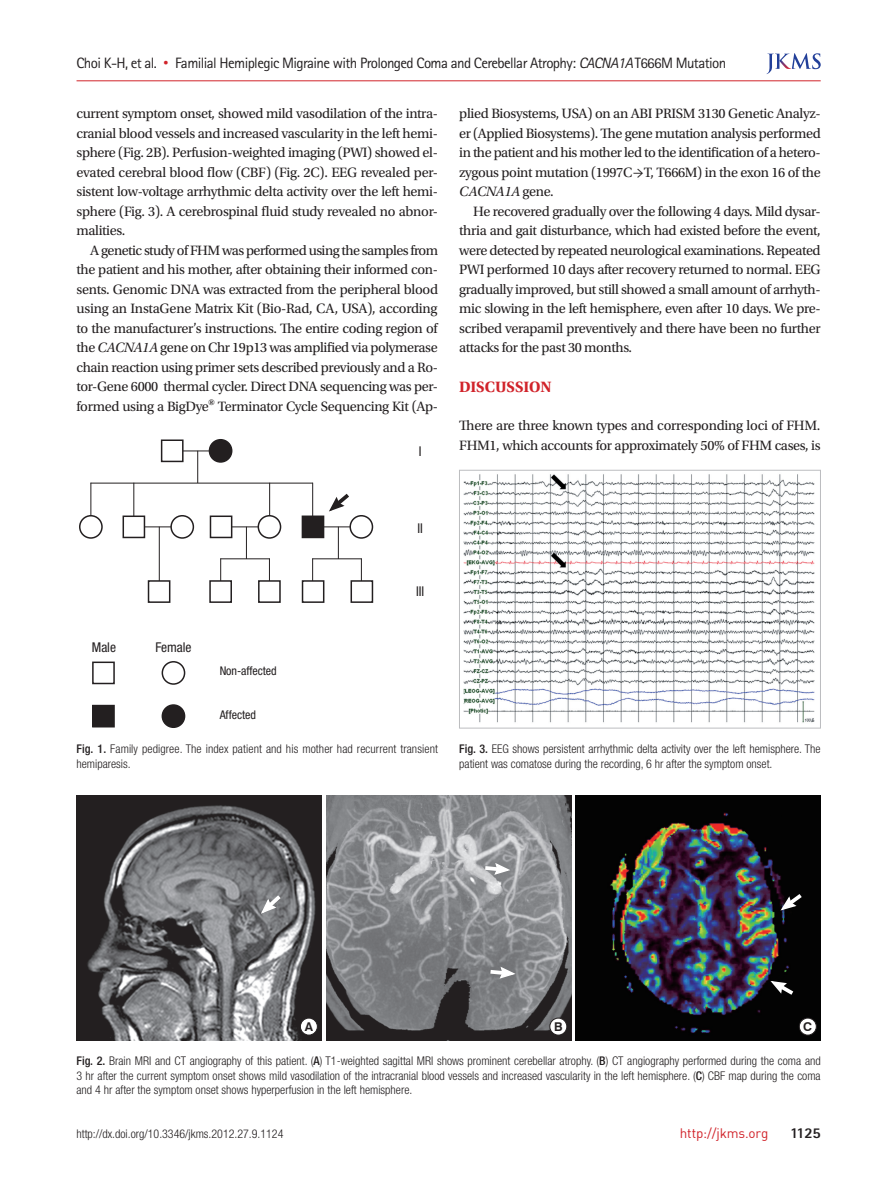
<style>
.page{position:relative;width:893px;height:1191px;background:#fff}
.page>*{position:absolute;margin:0;border:0;box-sizing:border-box;transform-origin:0 0}
.t1{font:700 15.75px "Utopia Std";letter-spacing:-.01em;color:#d1232a}
.t2{font:15px "Rotis Sans Serif Std";letter-spacing:-.04em;color:#231f20}
.t3{font:800 15px "Rotis Sans Serif Std";color:#231f20}
.t4{font:14.25px/19.5px "Utopia Std";letter-spacing:-.025em;color:#231f20;text-align:justify}
.t5{font:condensed 13.5px "Helvetica Neue LT Std";letter-spacing:-.005em;color:#231f20}
.t6{font:13.5px "Dinreg";letter-spacing:-.01em;color:#d1232a}
.t7{font:700 12.15px "Swiss 721 BT";color:#231f20}
.t8{font:300 condensed 12px/14.4px "Helvetica Neue LT Std";color:#231f20}
.t9{font:condensed 12px "Helvetica Neue LT Std";letter-spacing:-.005em;color:#231f20}
.s1{font-family:"Dotum";color:#d1232a}
.s2{font-style:italic}
.s3{font-weight:500}
</style>
<div class="page">
<hr style="left:77px;top:80px;width:744px;height:1px;background:#d1232a">
<svg style="left:766px;top:53px;width:55px;height:21px"></svg>
<img style="left:77px;top:795px;width:245px;height:245px">
<div style="left:300px;top:1018px;width:17px;height:17px;background:#fff;border-radius:50%"></div>
<div style="left:300px;top:1017px;width:18px;height:18px;border:1px solid #231f20;border-radius:50%"></div>
<img style="left:575px;top:795px;width:246px;height:245px">
<div style="left:799px;top:1018px;width:17px;height:17px;background:#fff;border-radius:50%"></div>
<div style="left:799px;top:1017px;width:17px;height:18px;border:1px solid #231f20;border-radius:50%"></div>
<img style="left:326px;top:795px;width:245px;height:245px">
<div style="left:550px;top:1018px;width:17px;height:17px;background:#fff;border-radius:50%"></div>
<div style="left:550px;top:1017px;width:17px;height:18px;border:1px solid #231f20;border-radius:50%"></div>
<svg style="left:260px;top:891px;width:25px;height:23px"></svg>
<svg style="left:481px;top:861px;width:29px;height:15px"></svg>
<svg style="left:486px;top:965px;width:29px;height:14px"></svg>
<svg style="left:780px;top:890px;width:26px;height:21px"></svg>
<svg style="left:770px;top:979px;width:27px;height:19px"></svg>
<div style="left:302px;top:516px;width:22px;height:21px;background:#231f20"></div>
<div style="left:302px;top:515px;width:22px;height:23px;border:2px solid #231f20"></div>
<div style="left:209px;top:440px;width:23px;height:22px;background:#231f20;border-radius:50%"></div>
<div style="left:209px;top:439px;width:23px;height:24px;border:2px solid #231f20;border-radius:50%"></div>
<div style="left:162px;top:661px;width:23px;height:24px;border:2px solid #231f20;border-radius:50%"></div>
<div style="left:162px;top:705px;width:23px;height:22px;background:#231f20;border-radius:50%"></div>
<div style="left:162px;top:704px;width:23px;height:24px;border:2px solid #231f20;border-radius:50%"></div>
<hr style="left:90px;top:483px;width:223px;height:1px;background:#231f20">
<hr style="left:220px;top:558px;width:50px;height:1px;background:#231f20">
<hr style="left:312px;top:558px;width:50px;height:1px;background:#231f20">
<hr style="left:90px;top:483px;width:1px;height:50px;background:#231f20">
<hr style="left:220px;top:558px;width:1px;height:37px;background:#231f20">
<hr style="left:312px;top:558px;width:1px;height:37px;background:#231f20">
<hr style="left:269px;top:558px;width:1px;height:37px;background:#231f20">
<hr style="left:361px;top:558px;width:1px;height:37px;background:#231f20">
<hr style="left:133px;top:483px;width:1px;height:50px;background:#231f20">
<hr style="left:197px;top:451px;width:1px;height:32px;background:#231f20">
<hr style="left:159px;top:527px;width:1px;height:68px;background:#231f20">
<hr style="left:246px;top:527px;width:1px;height:32px;background:#231f20">
<hr style="left:338px;top:527px;width:1px;height:32px;background:#231f20">
<hr style="left:181px;top:450px;width:31px;height:1px;background:#231f20">
<hr style="left:143px;top:526px;width:30px;height:1px;background:#231f20">
<hr style="left:230px;top:526px;width:30px;height:1px;background:#231f20">
<hr style="left:322px;top:526px;width:30px;height:1px;background:#231f20">
<hr style="left:269px;top:483px;width:1px;height:50px;background:#231f20">
<hr style="left:312px;top:483px;width:1px;height:50px;background:#231f20">
<div style="left:161px;top:439px;width:23px;height:23px;border:2px solid #231f20"></div>
<div style="left:123px;top:516px;width:21px;height:21px;background:#fff"></div>
<div style="left:123px;top:515px;width:22px;height:23px;border:2px solid #231f20"></div>
<div style="left:92px;top:661px;width:23px;height:23px;border:2px solid #231f20"></div>
<div style="left:93px;top:705px;width:21px;height:21px;background:#231f20"></div>
<div style="left:92px;top:705px;width:23px;height:22px;border:2px solid #231f20"></div>
<div style="left:210px;top:515px;width:22px;height:23px;border:2px solid #231f20"></div>
<div style="left:170px;top:515px;width:24px;height:24px;border:2px solid #231f20;border-radius:50%"></div>
<div style="left:258px;top:516px;width:23px;height:22px;background:#fff;border-radius:50%"></div>
<div style="left:258px;top:515px;width:23px;height:24px;border:2px solid #231f20;border-radius:50%"></div>
<div style="left:349px;top:515px;width:24px;height:24px;border:2px solid #231f20;border-radius:50%"></div>
<div style="left:149px;top:581px;width:21px;height:21px;background:#fff"></div>
<div style="left:148px;top:580px;width:22px;height:23px;border:2px solid #231f20"></div>
<div style="left:210px;top:581px;width:21px;height:21px;background:#fff"></div>
<div style="left:209px;top:580px;width:23px;height:23px;border:2px solid #231f20"></div>
<div style="left:302px;top:581px;width:22px;height:21px;background:#fff"></div>
<div style="left:302px;top:580px;width:22px;height:23px;border:2px solid #231f20"></div>
<div style="left:259px;top:581px;width:21px;height:21px;background:#fff"></div>
<div style="left:258px;top:580px;width:23px;height:23px;border:2px solid #231f20"></div>
<div style="left:351px;top:581px;width:21px;height:21px;background:#fff"></div>
<div style="left:350px;top:580px;width:23px;height:23px;border:2px solid #231f20"></div>
<svg style="left:329px;top:493px;width:20px;height:19px"></svg>
<img style="left:463px;top:474px;width:352px;height:249px">
<div style="left:459px;top:470px;width:362px;height:258px;border:1px solid #bcbdc0"></div>
<div style="left:80px;top:516px;width:22px;height:22px;background:#fff;border-radius:50%"></div>
<div style="left:79px;top:515px;width:24px;height:24px;border:2px solid #231f20;border-radius:50%"></div>
<p class="t2" style="left:77px;top:54px;width:651px">Choi K-H, et al. <span class="s1">•</span> Familial Hemiplegic Migraine with Prolonged Coma and Cerebellar Atrophy: <span class="s2">CACNA1A</span> T666M Mutation</p>
<p class="t4" style="left:77px;top:104px;width:363px">current symptom onset, showed mild vasodilation of the intra&shy;cranial blood vessels and increased vascularity in the left hemi&shy;sphere (Fig. 2B). Perfusion-weighted imaging (PWI) showed el&shy;evated cerebral blood flow (CBF) (Fig. 2C). EEG revealed per&shy;sistent low-voltage arrhythmic delta activity over the left hemi&shy;sphere (Fig. 3). A cerebrospinal fluid study revealed no abnor&shy;malities.</p>
<p class="t4" style="left:77px;top:240px;width:363px;text-indent:14px">A genetic study of FHM was performed using the samples from the patient and his mother, after obtaining their informed con&shy;sents. Genomic DNA was extracted from the peripheral blood using an InstaGene Matrix Kit (Bio-Rad, CA, USA), according to the manufacturer’s instructions. The entire coding region of the <span class="s2">CACNA1A</span> gene on Chr 19p13 was amplified via polymerase chain reaction using primer sets described previously and a Ro&shy;tor-Gene 6000 thermal cycler. Direct DNA sequencing was per&shy;formed using a BigDye<sup>®</sup> Terminator Cycle Sequencing Kit (Ap-</p>
<p class="t5" style="left:419px;top:443px;width:4px">I</p>
<p class="t4" style="left:459px;top:104px;width:363px">plied Biosystems, USA) on an ABI PRISM 3130 Genetic Analyz&shy;er (Applied Biosystems). The gene mutation analysis performed in the patient and his mother led to the identification of a hetero&shy;zygous point mutation (1997C→T, T666M) in the exon 16 of the <span class="s2">CACNA1A</span> gene.</p>
<p class="t4" style="left:459px;top:201px;width:363px;text-indent:14px">He recovered gradually over the following 4 days. Mild dysar&shy;thria and gait disturbance, which had existed before the event, were detected by repeated neurological examinations. Repeated PWI performed 10 days after recovery returned to normal. EEG gradually improved, but still showed a small amount of arrhyth&shy;mic slowing in the left hemisphere, even after 10 days. We pre&shy;scribed verapamil preventively and there have been no further attacks for the past 30 months.</p>
<p class="t1" style="left:459px;top:378px;width:94px">DISCUSSION</p>
<p class="t4" style="left:459px;top:416px;width:363px">There are three known types and corresponding loci of FHM.<br>FHM1, which accounts for approximately 50% of FHM cases, is</p>
<p class="t5" style="left:92px;top:639px;width:26px">Male</p>
<p class="t5" style="left:156px;top:639px;width:37px">Female</p>
<p class="t5" style="left:417px;top:520px;width:7px">II</p>
<p class="t5" style="left:416px;top:584px;width:10px">III</p>
<p class="t9" style="left:220px;top:664px;width:59px">Non-affected</p>
<p class="t9" style="left:220px;top:707px;width:38px">Affected</p>
<p class="t8" style="left:77px;top:741px;width:363px"><span class="s3">Fig. 1.</span> Family pedigree. The index patient and his mother had recurrent transient hemiparesis.</p>
<p class="t8" style="left:459px;top:741px;width:363px"><span class="s3">Fig. 3.</span> EEG shows persistent arrhythmic delta activity over the left hemisphere. The patient was comatose during the recording, 6 hr after the symptom onset.</p>
<p class="t7" style="left:305px;top:1019px;width:10px">A</p>
<p class="t7" style="left:554px;top:1019px;width:10px">B</p>
<p class="t7" style="left:803px;top:1019px;width:10px">C</p>
<p class="t8" style="left:77px;top:1053px;width:746px;text-align:justify"><span class="s3">Fig. 2.</span> Brain MRI and CT angiography of this patient. (<span class="s3">A</span>) T1-weighted sagittal MRI shows prominent cerebellar atrophy. (<span class="s3">B</span>) CT angiography performed during the coma and 3 hr after the current symptom onset shows mild vasodilation of the intracranial blood vessels and increased vascularity in the left hemisphere. (<span class="s3">C</span>) CBF map during the coma and 4 hr after the symptom onset shows hyperperfusion in the left hemisphere.</p>
<p class="t8" style="left:77px;top:1126px;width:208px">http://dx.doi.org/10.3346/jkms.2012.27.9.1124</p>
<p class="t6" style="left:680px;top:1124px;width:90px">http://jkms.org</p>
<p class="t3" style="left:790px;top:1123px;width:32px">1125</p>
</div>
